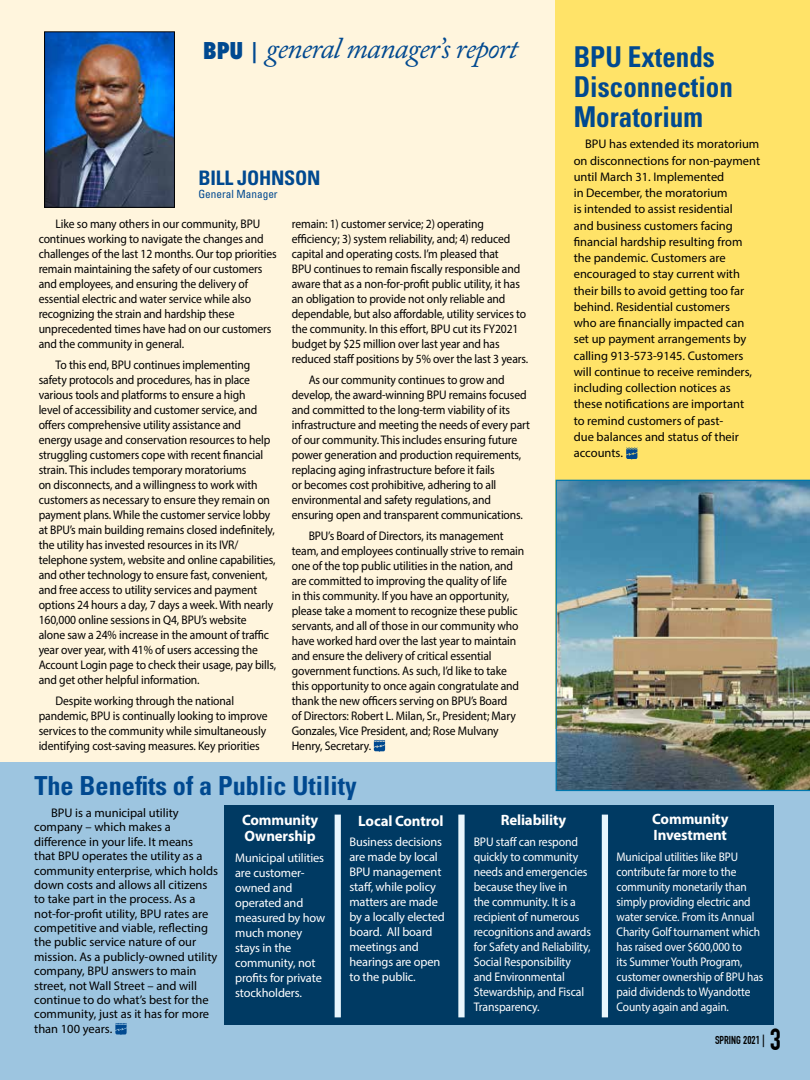
<style>
.page{position:relative;width:810px;height:1080px;background:#fff}
.page>*{position:absolute;margin:0;border:0;box-sizing:border-box;transform-origin:0 0}
.t1{font:italic 30px "Adobe Caslon Pro";letter-spacing:-.03em;color:#004990}
.t2{font:700 30px "DIN Condensed";color:#000}
.t3{font:700 condensed 28.75px/30px "Univers";color:#004990;scale:.94 1}
.t4{font:700 condensed 26.25px "Univers";color:#004990}
.t5{font:700 condensed 20px "Univers";letter-spacing:-.01em;color:#004990}
.t6{font:700 15px/16.2px "Myriad Pro";letter-spacing:-.01em;color:#fff}
.t7{font:12.5px/15px "Myriad Pro";letter-spacing:-.01em;color:#000;scale:.93 1}
.t8{font:12.5px/16.2px "Myriad Pro";letter-spacing:-.01em;color:#000}
.t9{font:12.5px/15px "Myriad Pro";letter-spacing:-.01em;color:#fff}
.t10{font:12.5px/15px "Myriad Pro";letter-spacing:-.01em;color:#fff;scale:.91 1}
.t11{font:12.5px/15px "Myriad Pro";letter-spacing:-.01em;color:#fff;scale:.94 1}
.t12{font:condensed 11.25px "Univers";color:#004990}
.t13{font:700 11.25px "DIN Condensed";color:#000}
.s1{font-family:"Futura";font-weight:800;font-style:normal;font-stretch:condensed;font-size:22.5px}
.s2{font-family:"Futura";font-weight:500;font-style:normal;font-stretch:condensed;font-size:22.5px}
.s3{font-size:12.5px}
</style>
<div class="page">
<div style="left:554px;top:0;width:256px;height:729px;background:#ffe368"></div>
<div style="left:0;top:0;width:554px;height:1080px;background:#fff5dd"></div>
<svg style="left:374px;top:740px;width:11px;height:12px"></svg>
<img style="left:46px;top:34px;width:127px;height:172px">
<div style="left:44px;top:32px;width:131px;height:176px;border:1px solid #000"></div>
<div style="left:0;top:762px;width:810px;height:318px;background:#9dc5e0"></div>
<svg style="left:626px;top:447px;width:11px;height:13px"></svg>
<svg style="left:115px;top:1023px;width:12px;height:12px"></svg>
<div style="left:224px;top:805px;width:549px;height:220px;background:#003a63"></div>
<div style="left:335px;top:815px;width:6px;height:202px;background:#e9f6fd"></div>
<div style="left:458px;top:815px;width:7px;height:202px;background:#e9f6fd"></div>
<div style="left:602px;top:815px;width:6px;height:202px;background:#e9f6fd"></div>
<img style="left:556px;top:480px;width:254px;height:311px">
<h1 class="t1" style="left:203px;top:30px;width:316px"><span class="s1">BPU</span> <span class="s2">|</span> general manager’s report</h1>
<h3 class="t5" style="left:198px;top:165px;width:124px">BILL JOHNSON</h3>
<p class="t12" style="left:198px;top:187px;width:81px">General Manager</p>
<p class="t7" style="left:39px;top:216px;width:258px;text-indent:17px">Like so many others in our community, BPU continues working to navigate the changes and challenges of the last 12 months. Our top priorities remain maintaining the safety of our customers and employees, and ensuring the delivery of essential electric and water service while also recognizing the strain and hardship these unprecedented times have had on our customers and the community in general.</p>
<p class="t7" style="left:39px;top:357px;width:257px;text-indent:17px">To this end, BPU continues implementing safety protocols and procedures, has in place various tools and platforms to ensure a high<br>level of accessibility and customer service, and offers comprehensive utility assistance and energy usage and conservation resources to help struggling customers cope with recent financial strain. This includes temporary moratoriums<br>on disconnects, and a willingness to work with customers as necessary to ensure they remain on payment plans. While the customer service lobby at BPU’s main building remains closed indefinitely, the utility has invested resources in its IVR/ telephone system, website and online capabilities, and other technology to ensure fast, convenient, and free access to utility services and payment options 24 hours a day, 7 days a week. With nearly 160,000 online sessions in Q4, BPU’s website<br>alone saw a 24% increase in the amount of traffic year over year, with 41% of users accessing the Account Login page to check their usage, pay bills, and get other helpful information.</p>
<p class="t7" style="left:39px;top:693px;width:248px;text-indent:17px">Despite working through the national pandemic, BPU is continually looking to improve services to the community while simultaneously identifying cost-saving measures. Key priorities</p>
<p class="t7" style="left:292px;top:216px;width:256px">remain: 1) customer service; 2) operating efficiency; 3) system reliability, and; 4) reduced capital and operating costs. I’m pleased that<br>BPU continues to remain fiscally responsible and aware that as a non-for-profit public utility, it has an obligation to provide not only reliable and dependable, but also affordable, utility services to the community. In this effort, BPU cut its FY2021 budget by $25 million over last year and has reduced staff positions by 5% over the last 3 years.</p>
<p class="t7" style="left:292px;top:372px;width:258px;text-indent:17px">As our community continues to grow and develop, the award-winning BPU remains focused and committed to the long-term viability of its infrastructure and meeting the needs of every part of our community. This includes ensuring future power generation and production requirements, replacing aging infrastructure before it fails<br>or becomes cost prohibitive, adhering to all environmental and safety regulations, and ensuring open and transparent communications.</p>
<p class="t7" style="left:292px;top:528px;width:251px;text-indent:17px">BPU’s Board of Directors, its management team, and employees continually strive to remain one of the top public utilities in the nation, and are committed to improving the quality of life<br>in this community. If you have an opportunity, please take a moment to recognize these public servants, and all of those in our community who have worked hard over the last year to maintain and ensure the delivery of critical essential government functions. As such, I’d like to take this opportunity to once again congratulate and thank the new officers serving on BPU’s Board<br>of Directors: Robert L. Milan, Sr., President; Mary Gonzales, Vice President, and; Rose Mulvany Henry, Secretary.</p>
<h3 class="t4" style="left:34px;top:770px;width:324px">The Benefits of a Public Utility</h3>
<h2 class="t3" style="left:574px;top:42px;width:171px">BPU Extends<br>Disconnection<br>Moratorium</h2>
<p class="t8" style="left:574px;top:136px;width:188px;text-indent:11px">BPU has extended its moratorium on disconnections for non-payment until March 31. Implemented<br>in December, the moratorium<br>is intended to assist residential<br>and business customers facing financial hardship resulting from the pandemic. Customers are encouraged to stay current with their bills to avoid getting too far behind. Residential customers<br>who are financially impacted can set up payment arrangements by calling 913-573-9145. Customers will continue to receive reminders, including collection notices as these notifications are important<br>to remind customers of past-<br>due balances and status of their accounts.</p>
<p class="t8" style="left:34px;top:805px;width:185px;line-height:14.4px;text-indent:17px">BPU is a municipal utility company – which makes a difference in your life. It means<br>that BPU operates the utility as a community enterprise, which holds down costs and allows all citizens to take part in the process. As a not-for-profit utility, BPU rates are competitive and viable, reflecting the public service nature of our mission. As a publicly-owned utility company, BPU answers to main street, not Wall Street – and will continue to do what’s best for the community, just as it has for more than 100 years.</p>
<p class="t6" style="left:242px;top:811px;width:78px">Community<br>Ownership</p>
<p class="t9" style="left:235px;top:850px;width:91px">Municipal utilities are customer&shy;owned and operated and measured by how much money stays in the community, not profits for private stockholders.</p>
<p class="t6" style="left:358px;top:812px;width:87px">Local Control</p>
<p class="t9" style="left:349px;top:835px;width:97px">Business decisions are made by local<br>BPU management staff, while policy matters are made by a locally elected board. All board meetings and hearings are open to the public.</p>
<p class="t6" style="left:501px;top:811px;width:67px">Reliability</p>
<p class="t11" style="left:474px;top:834px;width:126px">BPU staff can respond quickly to community needs and emergencies because they live in<br>the community. It is a recipient of numerous recognitions and awards for Safety and Reliability,<br>Social Responsibility and Environmental<br>Stewardship, and Fiscal<br>Transparency.</p>
<p class="t6" style="left:652px;top:810px;width:78px">Community<br>Investment</p>
<p class="t10" style="left:617px;top:849px;width:163px">Municipal utilities like BPU contribute far more to the community monetarily than simply providing electric and water service. From its Annual<br>Charity Golf tournament which has raised over $600,000 to<br>its Summer Youth Program, customer ownership of BPU has paid dividends to Wyandotte<br>County again and again.</p>
<h1 class="t2" style="left:770px;top:1021px;width:13px">3</h1>
<p class="t13" style="left:715px;top:1033px;width:51px">SPRING 2021 <span class="s3">|</span></p>
</div>
